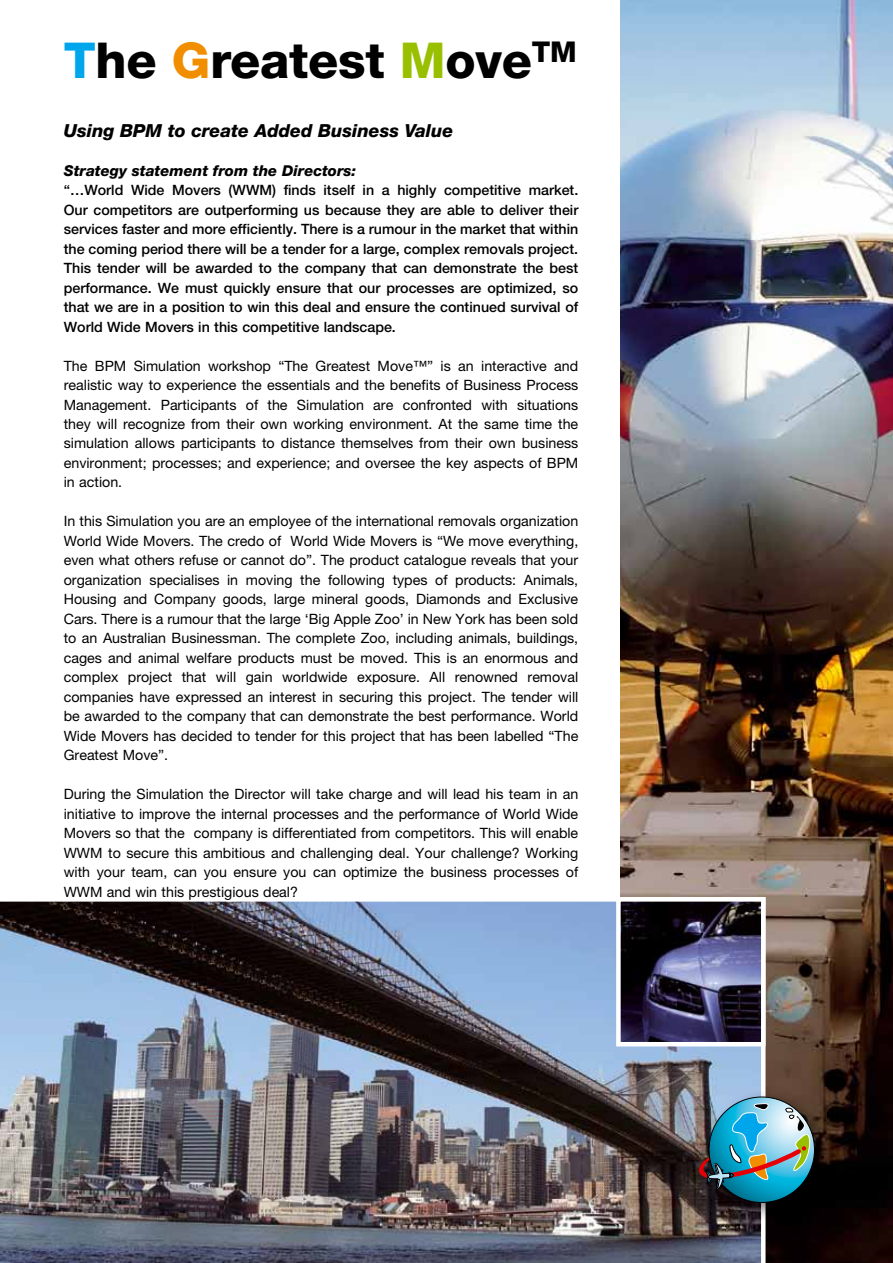
<style>
.page{position:relative;width:893px;height:1263px;background:#fff}
.page>*{position:absolute;margin:0;border:0;box-sizing:border-box;transform-origin:0 0}
.t1{font:800 49.5px "Helvetica Neue LT Std";letter-spacing:-.005em;color:#000}
.t2{font:italic 800 18px "Helvetica Neue LT Std";color:#000}
.t3{font:italic 800 15px "Helvetica Neue LT Std";color:#000}
.t4{font:14.25px/19.5px "Helvetica Neue LT Std";color:#000;text-align:justify}
.t5{font:500 14.25px/19.5px "Helvetica Neue LT Std";color:#000;text-align:justify}
.s1{color:#00a6eb}
.s2{color:#f18e00}
.s3{color:#98c000}
</style>
<div class="page">
<img style="left:621px;top:0;width:272px;height:1263px">
<img style="left:0;top:901px;width:765px;height:362px">
<div style="left:691px;top:1088px;width:143px;height:135px;background:#000;opacity:.5"></div>
<img style="left:699px;top:1103px;width:113px;height:121px">
<img style="left:621px;top:902px;width:139px;height:139px">
<div style="left:616px;top:897px;width:149px;height:149px;border:4px solid #fff"></div>
<h1 class="t1" style="left:64px;top:31px;width:515px"><span class="s1">T</span>he <span class="s2">G</span>reatest <span class="s3">M</span>ove<sup>TM</sup></h1>
<p class="t2" style="left:64px;top:119px;width:391px">Using BPM to create Added Business Value</p>
<p class="t3" style="left:64px;top:161px;width:294px">Strategy statement from the Directors:</p>
<p class="t5" style="left:64px;top:180px;width:516px">“…World Wide Movers (WWM) finds itself in a highly competitive market.<br>Our competitors are outperforming us because they are able to deliver their services faster and more efficiently. There is a rumour in the market that within the coming period there will be a tender for a large, complex removals project.<br>This tender will be awarded to the company that can demonstrate the best performance. We must quickly ensure that our processes are optimized, so that we are in a position to win this deal and ensure the continued survival of World Wide Movers in this competitive landscape.</p>
<p class="t4" style="left:64px;top:355px;width:516px">The BPM Simulation workshop “The Greatest Move™” is an interactive and realistic way to experience the essentials and the benefits of Business Process Management. Participants of the Simulation are confronted with situations they will recognize from their own working environment. At the same time the simulation allows participants to distance themselves from their own business environment; processes; and experience; and oversee the key aspects of BPM in action.</p>
<p class="t4" style="left:64px;top:511px;width:516px">In this Simulation you are an employee of the international removals organization World Wide Movers. The credo of World Wide Movers is “We move everything, even what others refuse or cannot do”. The product catalogue reveals that your organization specialises in moving the following types of products: Animals, Housing and Company goods, large mineral goods, Diamonds and Exclusive Cars. There is a rumour that the large ‘Big Apple Zoo’ in New York has been sold to an Australian Businessman. The complete Zoo, including animals, buildings, cages and animal welfare products must be moved. This is an enormous and complex project that will gain worldwide exposure. All renowned removal companies have expressed an interest in securing this project. The tender will be awarded to the company that can demonstrate the best performance. World Wide Movers has decided to tender for this project that has been labelled “The Greatest Move”.</p>
<p class="t4" style="left:64px;top:784px;width:516px">During the Simulation the Director will take charge and will lead his team in an initiative to improve the internal processes and the performance of World Wide Movers so that the company is differentiated from competitors. This will enable WWM to secure this ambitious and challenging deal. Your challenge? Working with your team, can you ensure you can optimize the business processes of WWM and win this prestigious deal?</p>
</div>
